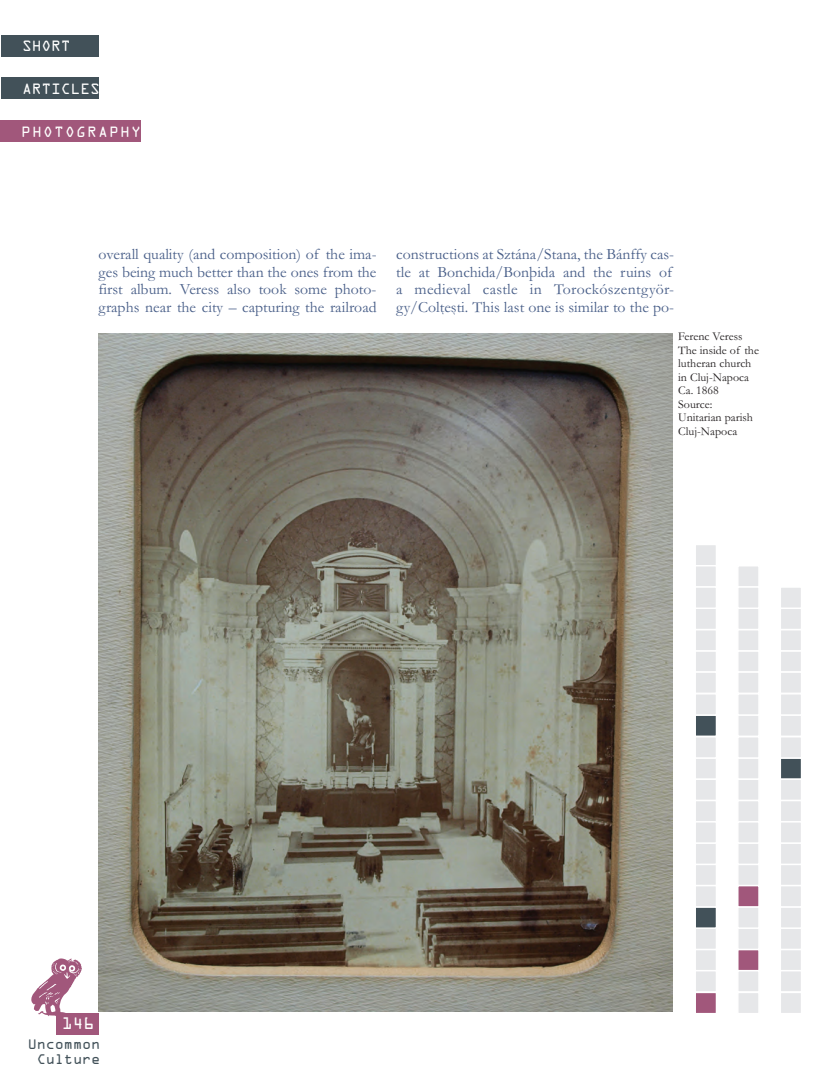
<style>
.page{position:relative;width:836px;height:1091px;background:#fff}
.page>*{position:absolute;margin:0;border:0;box-sizing:border-box;transform-origin:0 0}
.t1{font:18px "OCRA Extended";color:#fff}
.t2{font:16.05px "OCRA Extended";color:#fff}
.t3{font:16.05px "OCRA Extended";letter-spacing:.08em;color:#fff}
.t4{font:15.75px/17.7px "Garamond";color:#485e88;text-align:justify}
.t5{font:15px/15.5px "OCRA Extended";color:#425159;text-align:right}
.t6{font:12px/13.5px "Garamond";color:#231f20}
</style>
<div class="page">
<div style="left:56px;top:1013px;width:43px;height:21px;background:#a1577b"></div>
<svg style="left:31px;top:958px;width:51px;height:58px"></svg>
<div style="left:1px;top:120px;width:140px;height:22px;background:#a1577b"></div>
<div style="left:1px;top:35px;width:98px;height:22px;background:#425159"></div>
<div style="left:1px;top:78px;width:98px;height:21px;background:#425159"></div>
<div style="left:694px;top:948px;width:23px;height:23px;background:#e6e7e9;border:2px solid #fff"></div>
<div style="left:737px;top:948px;width:22px;height:23px;background:#a1577b;border:2px solid #fff"></div>
<div style="left:779px;top:948px;width:23px;height:23px;background:#e6e7e9;border:2px solid #fff"></div>
<div style="left:694px;top:757px;width:23px;height:23px;background:#e6e7e9;border:2px solid #fff"></div>
<div style="left:694px;top:650px;width:23px;height:23px;background:#e6e7e9;border:2px solid #fff"></div>
<div style="left:737px;top:757px;width:22px;height:23px;background:#e6e7e9;border:2px solid #fff"></div>
<div style="left:737px;top:650px;width:22px;height:23px;background:#e6e7e9;border:2px solid #fff"></div>
<div style="left:779px;top:757px;width:23px;height:23px;background:#425159;border:2px solid #fff"></div>
<div style="left:779px;top:650px;width:23px;height:23px;background:#e6e7e9;border:2px solid #fff"></div>
<div style="left:694px;top:970px;width:23px;height:22px;background:#e6e7e9;border:2px solid #fff"></div>
<div style="left:737px;top:970px;width:22px;height:22px;background:#e6e7e9;border:2px solid #fff"></div>
<div style="left:779px;top:970px;width:23px;height:22px;background:#e6e7e9;border:2px solid #fff"></div>
<div style="left:694px;top:736px;width:23px;height:22px;background:#e6e7e9;border:2px solid #fff"></div>
<div style="left:694px;top:671px;width:23px;height:23px;background:#e6e7e9;border:2px solid #fff"></div>
<div style="left:737px;top:736px;width:22px;height:22px;background:#e6e7e9;border:2px solid #fff"></div>
<div style="left:737px;top:671px;width:22px;height:23px;background:#e6e7e9;border:2px solid #fff"></div>
<div style="left:779px;top:736px;width:23px;height:22px;background:#e6e7e9;border:2px solid #fff"></div>
<div style="left:779px;top:671px;width:23px;height:23px;background:#e6e7e9;border:2px solid #fff"></div>
<div style="left:694px;top:991px;width:23px;height:23px;background:#a1577b;border:2px solid #fff"></div>
<div style="left:737px;top:991px;width:22px;height:23px;background:#e6e7e9;border:2px solid #fff"></div>
<div style="left:779px;top:991px;width:23px;height:23px;background:#e6e7e9;border:2px solid #fff"></div>
<div style="left:694px;top:714px;width:23px;height:23px;background:#425159;border:2px solid #fff"></div>
<div style="left:694px;top:693px;width:23px;height:22px;background:#e6e7e9;border:2px solid #fff"></div>
<div style="left:737px;top:714px;width:22px;height:23px;background:#e6e7e9;border:2px solid #fff"></div>
<div style="left:737px;top:693px;width:22px;height:22px;background:#e6e7e9;border:2px solid #fff"></div>
<div style="left:779px;top:714px;width:23px;height:23px;background:#e6e7e9;border:2px solid #fff"></div>
<div style="left:779px;top:693px;width:23px;height:22px;background:#e6e7e9;border:2px solid #fff"></div>
<div style="left:694px;top:927px;width:23px;height:23px;background:#e6e7e9;border:2px solid #fff"></div>
<div style="left:737px;top:927px;width:22px;height:23px;background:#e6e7e9;border:2px solid #fff"></div>
<div style="left:779px;top:927px;width:23px;height:23px;background:#e6e7e9;border:2px solid #fff"></div>
<div style="left:694px;top:778px;width:23px;height:23px;background:#e6e7e9;border:2px solid #fff"></div>
<div style="left:694px;top:629px;width:23px;height:22px;background:#e6e7e9;border:2px solid #fff"></div>
<div style="left:737px;top:778px;width:22px;height:23px;background:#e6e7e9;border:2px solid #fff"></div>
<div style="left:737px;top:629px;width:22px;height:22px;background:#e6e7e9;border:2px solid #fff"></div>
<div style="left:779px;top:778px;width:23px;height:23px;background:#e6e7e9;border:2px solid #fff"></div>
<div style="left:779px;top:629px;width:23px;height:22px;background:#e6e7e9;border:2px solid #fff"></div>
<div style="left:694px;top:906px;width:23px;height:22px;background:#425159;border:2px solid #fff"></div>
<div style="left:737px;top:906px;width:22px;height:22px;background:#e6e7e9;border:2px solid #fff"></div>
<div style="left:779px;top:906px;width:23px;height:22px;background:#e6e7e9;border:2px solid #fff"></div>
<div style="left:694px;top:799px;width:23px;height:23px;background:#e6e7e9;border:2px solid #fff"></div>
<div style="left:694px;top:607px;width:23px;height:23px;background:#e6e7e9;border:2px solid #fff"></div>
<div style="left:737px;top:799px;width:22px;height:23px;background:#e6e7e9;border:2px solid #fff"></div>
<div style="left:737px;top:607px;width:22px;height:23px;background:#e6e7e9;border:2px solid #fff"></div>
<div style="left:779px;top:799px;width:23px;height:23px;background:#e6e7e9;border:2px solid #fff"></div>
<div style="left:779px;top:607px;width:23px;height:23px;background:#e6e7e9;border:2px solid #fff"></div>
<div style="left:694px;top:863px;width:23px;height:23px;background:#e6e7e9;border:2px solid #fff"></div>
<div style="left:694px;top:543px;width:23px;height:23px;background:#e6e7e9;border:2px solid #fff"></div>
<div style="left:737px;top:863px;width:22px;height:23px;background:#e6e7e9;border:2px solid #fff"></div>
<div style="left:779px;top:863px;width:23px;height:23px;background:#e6e7e9;border:2px solid #fff"></div>
<div style="left:694px;top:842px;width:23px;height:23px;background:#e6e7e9;border:2px solid #fff"></div>
<div style="left:694px;top:565px;width:23px;height:22px;background:#e6e7e9;border:2px solid #fff"></div>
<div style="left:737px;top:842px;width:22px;height:23px;background:#e6e7e9;border:2px solid #fff"></div>
<div style="left:737px;top:565px;width:22px;height:22px;background:#e6e7e9;border:2px solid #fff"></div>
<div style="left:779px;top:842px;width:23px;height:23px;background:#e6e7e9;border:2px solid #fff"></div>
<div style="left:694px;top:884px;width:23px;height:23px;background:#e6e7e9;border:2px solid #fff"></div>
<div style="left:737px;top:884px;width:22px;height:23px;background:#a1577b;border:2px solid #fff"></div>
<div style="left:779px;top:884px;width:23px;height:23px;background:#e6e7e9;border:2px solid #fff"></div>
<div style="left:694px;top:821px;width:23px;height:22px;background:#e6e7e9;border:2px solid #fff"></div>
<div style="left:694px;top:586px;width:23px;height:23px;background:#e6e7e9;border:2px solid #fff"></div>
<div style="left:737px;top:821px;width:22px;height:22px;background:#e6e7e9;border:2px solid #fff"></div>
<div style="left:737px;top:586px;width:22px;height:23px;background:#e6e7e9;border:2px solid #fff"></div>
<div style="left:779px;top:821px;width:23px;height:22px;background:#e6e7e9;border:2px solid #fff"></div>
<div style="left:779px;top:586px;width:23px;height:23px;background:#e6e7e9;border:2px solid #fff"></div>
<img style="left:99px;top:333px;width:574px;height:679px">
<p class="t2" style="left:22px;top:41px;width:50px">SHORT</p>
<p class="t2" style="left:22px;top:83px;width:79px">ARTICLES</p>
<p class="t3" style="left:21px;top:126px;width:121px">PHOTOGRAPHY</p>
<p class="t4" style="left:99px;top:247px;width:279px">overall quality (and composition) of the ima&shy;ges being much better than the ones from the first album. Veress also took some photo&shy;graphs near the city – capturing the railroad</p>
<p class="t4" style="left:396px;top:247px;width:279px;text-align:left">constructions at Sztána/Stana, the Bánffy cas&shy;tle at Bonchida/Bonþida and the ruins of a medieval castle in Torockószentgyör&shy;gy/Coltesti. This last one is similar to the po-</p>
<p class="t6" style="left:678px;top:331px;width:82px">Ferenc Veress<br>The inside of the lutheran church in Cluj-Napoca<br>Ca. 1868<br>Source:<br>Unitarian parish<br>Cluj-Napoca</p>
<p class="t1" style="left:62px;top:1017px;width:34px">146</p>
<p class="t5" style="left:28px;top:1037px;width:74px">Uncommon<br>Culture</p>
</div>
